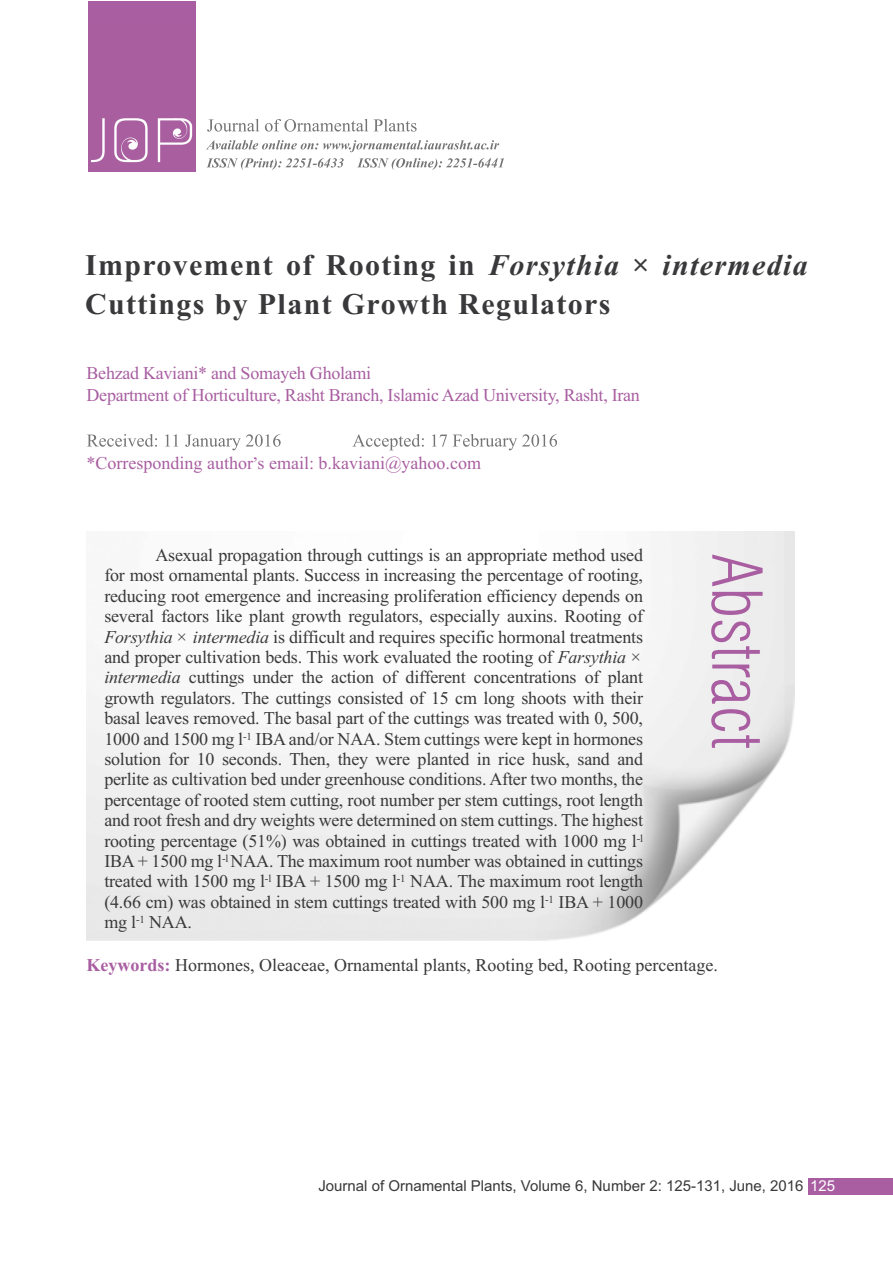
<style>
.page{position:relative;width:893px;height:1263px;background:#fff}
.page>*{position:absolute;margin:0;border:0;box-sizing:border-box;transform-origin:0 0}
.t1{font:300 condensed 67.5px "Swiss 721 BT";color:#a85ea1}
.t2{font:700 30px/39px "Times New Roman";letter-spacing:.045em;color:#39383a}
.t3{font:18px/20.4px "Times New Roman";color:#39383a;text-align:justify}
.t4{font:18px/22.5px "Times New Roman";letter-spacing:-.015em;color:#a85ea1}
.t5{font:15px "Arial";color:#39383a}
.s1{font-style:italic}
.s2{font-weight:700;color:#a85ea1}
.s3{color:#fff}
</style>
<div class="page">
<div style="left:808px;top:1178px;width:84px;height:16px;background:#a85ea1"></div>
<svg style="left:87px;top:434px;width:70px;height:13px"></svg>
<svg style="left:207px;top:119px;width:52px;height:13px"></svg>
<svg style="left:206px;top:140px;width:47px;height:10px"></svg>
<svg style="left:206px;top:158px;width:56px;height:12px"></svg>
<div style="left:88px;top:1px;width:108px;height:171px;background:#a85ea1"></div>
<img style="left:91px;top:118px;width:102px;height:45px">
<img style="left:87px;top:531px;width:708px;height:409px">
<h2 class="t2" style="left:85px;top:245px;width:724px">Improvement of Rooting in <span class="s1">Forsythia × intermedia<br></span>Cuttings by Plant Growth Regulators</h2>
<p class="t4" style="left:87px;top:361px;width:555px">Behzad Kaviani* and Somayeh Gholami<br>Department of Horticulture, Rasht Branch, Islamic Azad University, Rasht, Iran</p>
<p class="t4" style="left:87px;top:451px;width:396px">*Corresponding author s email: b.kaviani@yahoo.com</p>
<p class="t4" style="left:253px;top:441px;width:6px">,</p>
<p class="t3" style="left:104px;top:545px;width:540px;text-indent:51px">Asexual propagation through cuttings is an appropriate method used for most ornamental plants. Success in increasing the percentage of rooting, reducing root emergence and increasing proliferation efficiency depends on several factors like plant growth regulators, especially auxins. Rooting of <span class="s1">Forsythia × intermedia</span> is difficult and requires specific hormonal treatments and proper cultivation beds. This work evaluated the rooting of <span class="s1">Farsythia × intermedia</span> cuttings under the action of different concentrations of plant growth regulators. The cuttings consisted of 15 cm long shoots with their basal leaves removed. The basal part of the cuttings was treated with 0, 500, 1000 and 1500 mg l<sup>-1</sup> IBA and/or NAA. Stem cuttings were kept in hormones solution for 10 seconds. Then, they were planted in rice husk, sand and perlite as cultivation bed under greenhouse conditions. After two months, the percentage of rooted stem cutting, root number per stem cuttings, root length and root fresh and dry weights were determined on stem cuttings. The highest rooting percentage (51%) was obtained in cuttings treated with 1000 mg l<sup>-l </sup>IBA + 1500 mg l<sup>-l</sup> NAA. The maximum root number was obtained in cuttings treated with 1500 mg l<sup>-l</sup> IBA + 1500 mg l<sup>-1</sup> NAA. The maximum root length (4.66 cm) was obtained in stem cuttings treated with 500 mg l<sup>-1</sup> IBA + 1000 mg l<sup>-1</sup> NAA.</p>
<h1 class="t1" style="left:775px;top:553px;width:197px;rotate:90deg">Abstract</h1>
<p class="t3" style="left:87px;top:955px;width:633px"><span class="s2">Keywords:</span> Hormones, Oleaceae, Ornamental plants, Rooting bed, Rooting percentage.</p>
<p class="t5" style="left:318px;top:1177px;width:518px">Journal of Ornamental Plants, Volume 6, Number 2: 125-131, June, 2016 <span class="s3">125</span></p>
</div>
